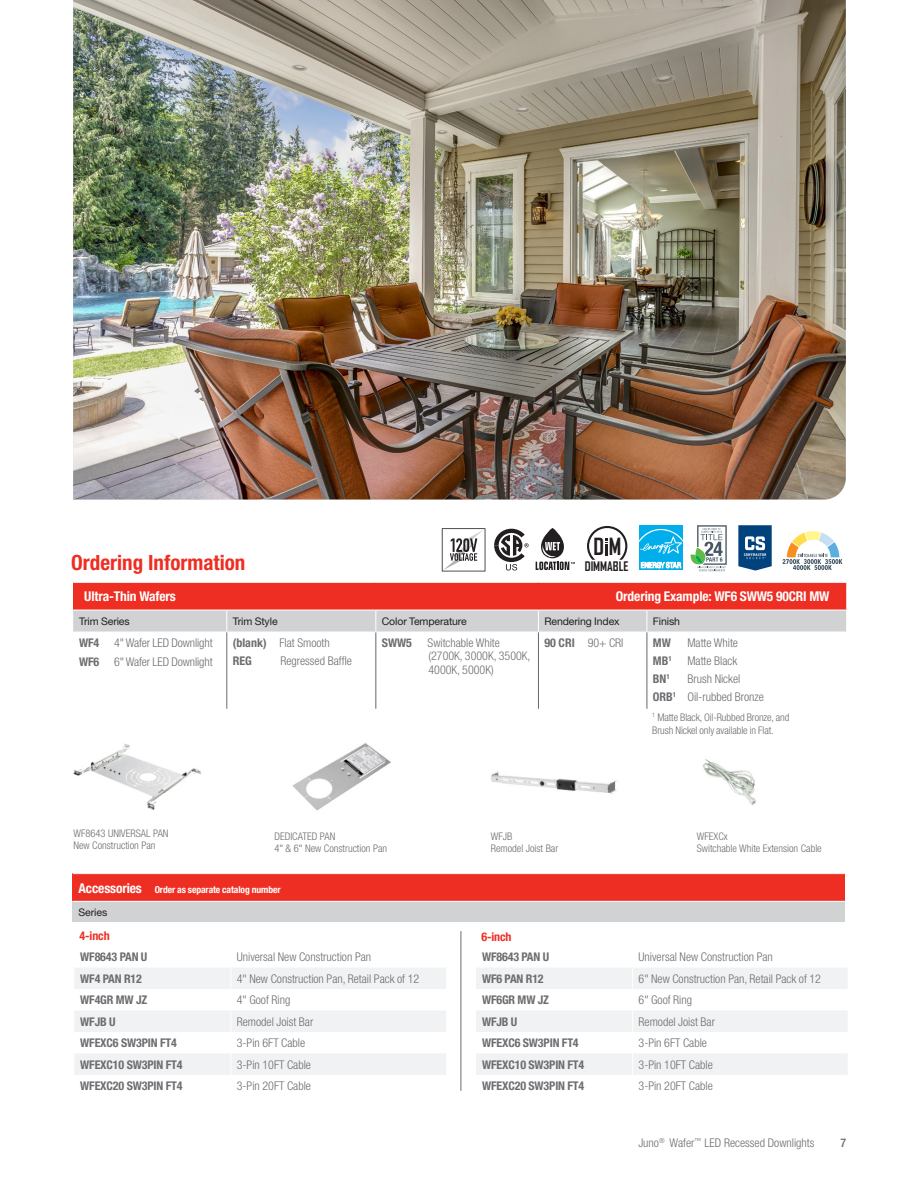
<style>
.page{position:relative;width:918px;height:1188px;background:#fff}
.page>*{position:absolute;margin:0;border:0;box-sizing:border-box;transform-origin:0 0}
.t1{font:700 22.65px "Agency FB";color:#231f20}
.t2{font:700 condensed 21px "Helvetica Neue LT Std";color:#ee2e22}
.Subheads_w_rule{font:700 condensed 13.5px "Helvetica Neue LT Std";letter-spacing:-.01em;color:#fff}
.t3{font:700 12.6px "Agency FB";color:#231f20}
.Subheads_w_rule-2{font:300 condensed 12px/13.5px "Helvetica Neue LT Std";color:#6c6d70}
.Subheads_w_rule-3{font:700 condensed 12px "Helvetica Neue LT Std";letter-spacing:-.01em;color:#6c6d70}
.Subheads_w_rule-4{font:700 condensed 12px "Helvetica Neue LT Std";letter-spacing:-.01em;color:#ee2e22}
.t4{font:500 condensed 12px "Helvetica Neue LT Std";color:#6c6d70}
.Subheads_w_rule-5{font:300 condensed 10.5px/12px "Helvetica Neue LT Std";color:#6c6d70}
.Subheads_w_rule-6{font:10.5px "Helvetica Neue LT Std";letter-spacing:-.01em;color:#231f20}
.Subheads_w_rule-7{font:700 condensed 9.6px "Helvetica Neue LT Std";letter-spacing:-.01em;color:#fff}
.s1{font-weight:700}
</style>
<div class="page">
<svg style="left:73px;top:583px;width:774px;height:49px;background:#e27a75"></svg>
<hr style="left:227px;top:632px;width:1px;height:77px;background:#6c6d70">
<hr style="left:376px;top:632px;width:1px;height:77px;background:#5f696f">
<hr style="left:538px;top:632px;width:1px;height:77px;background:#5f696f">
<hr style="left:647px;top:632px;width:1px;height:77px;background:#5f696f">
<svg style="left:74px;top:968px;width:372px;height:107px"></svg>
<svg style="left:476px;top:968px;width:372px;height:107px"></svg>
<div style="left:73px;top:874px;width:772px;height:27px;background:#ee2e22"></div>
<div style="left:73px;top:901px;width:772px;height:22px;background:#d1d2d4"></div>
<hr style="left:73px;top:901px;width:772px;height:1px;background:#fff">
<hr style="left:73px;top:922px;width:772px;height:1px;background:#fff">
<hr style="left:461px;top:931px;width:1px;height:160px;background:#6c6d70">
<img style="left:73px;top:743px;width:128px;height:67px">
<img style="left:292px;top:743px;width:99px;height:68px">
<img style="left:491px;top:771px;width:126px;height:23px">
<img style="left:702px;top:759px;width:54px;height:46px">
<svg style="left:783px;top:531px;width:59px;height:39px"></svg>
<img style="left:73px;top:0;width:773px;height:500px">
<div style="left:638px;top:524px;width:46px;height:47px;background:#00aeeb"></div>
<svg style="left:640px;top:561px;width:42px;height:8px"></svg>
<svg style="left:641px;top:562px;width:40px;height:6px"></svg>
<svg style="left:639px;top:529px;width:44px;height:25px"></svg>
<svg style="left:738px;top:525px;width:34px;height:46px;background:#386a98"></svg>
<svg style="left:690px;top:525px;width:37px;height:46px"></svg>
<svg style="left:587px;top:526px;width:40px;height:34px"></svg>
<svg style="left:536px;top:528px;width:39px;height:42px"></svg>
<svg style="left:494px;top:529px;width:35px;height:41px"></svg>
<svg style="left:442px;top:528px;width:43px;height:43px"></svg>
<p class="t2" style="left:71px;top:550px;width:176px">Ordering Information</p>
<p class="Subheads_w_rule" style="left:84px;top:588px;width:93px">Ultra-Thin Wafers</p>
<h1 class="t1" style="left:593px;top:533px;width:29px">D M</h1>
<p class="t3" style="left:585px;top:558px;width:45px">DIMMABLE</p>
<p class="Subheads_w_rule" style="left:616px;top:588px;width:215px">Ordering Example: WF6 SWW5 90CRI MW</p>
<p class="Subheads_w_rule-6" style="left:79px;top:615px;width:52px">Trim Series</p>
<p class="Subheads_w_rule-6" style="left:233px;top:615px;width:46px">Trim Style</p>
<p class="Subheads_w_rule-6" style="left:382px;top:615px;width:86px">Color Temperature</p>
<p class="Subheads_w_rule-6" style="left:544px;top:615px;width:77px">Rendering Index</p>
<p class="Subheads_w_rule-6" style="left:653px;top:615px;width:29px">Finish</p>
<p class="Subheads_w_rule-2" style="left:79px;top:636px;width:135px"><span class="s1">WF4</span> 4" Wafer LED Downlight</p>
<p class="Subheads_w_rule-2" style="left:79px;top:655px;width:135px"><span class="s1">WF6</span> 6" Wafer LED Downlight</p>
<p class="Subheads_w_rule-3" style="left:382px;top:635px;width:32px">SWW5</p>
<p class="Subheads_w_rule-2" style="left:428px;top:636px;width:104px">Switchable White (2700K, 3000K, 3500K,<br>4000K, 5000K)</p>
<p class="Subheads_w_rule-2" style="left:544px;top:636px;width:81px"><span class="s1">90 CRI</span> 90+ CRI</p>
<p class="Subheads_w_rule-3" style="left:653px;top:635px;width:19px">MW</p>
<p class="Subheads_w_rule-2" style="left:687px;top:636px;width:52px">Matte White</p>
<p class="Subheads_w_rule-2" style="left:233px;top:636px;width:99px"><span class="s1">(blank)</span> Flat Smooth</p>
<p class="Subheads_w_rule-3" style="left:233px;top:653px;width:21px">REG</p>
<p class="Subheads_w_rule-2" style="left:280px;top:654px;width:73px">Regressed Baffle</p>
<p class="Subheads_w_rule-3" style="left:653px;top:653px;width:20px">MB<sup>1</sup></p>
<p class="Subheads_w_rule-2" style="left:687px;top:654px;width:51px">Matte Black</p>
<p class="Subheads_w_rule-3" style="left:653px;top:671px;width:18px">BN<sup>1</sup></p>
<p class="Subheads_w_rule-2" style="left:687px;top:672px;width:54px">Brush Nickel</p>
<p class="Subheads_w_rule-2" style="left:653px;top:690px;width:113px"><span class="s1">ORB</span><sup>1</sup> Oil-rubbed Bronze</p>
<p class="Subheads_w_rule-5" style="left:73px;top:827px;width:97px">WF8643 UNIVERSAL PAN<br>New Construction Pan</p>
<p class="Subheads_w_rule-5" style="left:274px;top:830px;width:114px">DEDICATED PAN<br>4" &amp; 6" New Construction Pan</p>
<p class="Subheads_w_rule-5" style="left:491px;top:830px;width:23px">WFJB</p>
<p class="Subheads_w_rule-5" style="left:491px;top:842px;width:69px">Remodel Joist Bar</p>
<p class="Subheads_w_rule" style="left:79px;top:880px;width:65px">Accessories</p>
<p class="Subheads_w_rule-6" style="left:79px;top:906px;width:30px">Series</p>
<p class="Subheads_w_rule-7" style="left:155px;top:883px;width:127px">Order as separate catalog number</p>
<p class="Subheads_w_rule-4" style="left:80px;top:928px;width:32px">4-inch</p>
<p class="Subheads_w_rule-4" style="left:481px;top:929px;width:32px">6-inch</p>
<p class="Subheads_w_rule-5" style="left:652px;top:710px;width:139px;line-height:13.5px"><sup>1</sup> Matte Black, Oil-Rubbed Bronze, and<br>Brush Nickel only available in Flat.</p>
<p class="Subheads_w_rule-5" style="left:697px;top:830px;width:126px">WFEXCx<br>Switchable White Extension Cable</p>
<p class="Subheads_w_rule-3" style="left:80px;top:950px;width:69px">WF8643 PAN U</p>
<p class="Subheads_w_rule-2" style="left:237px;top:950px;width:136px">Universal New Construction Pan</p>
<p class="Subheads_w_rule-3" style="left:80px;top:971px;width:63px">WF4 PAN R12</p>
<p class="Subheads_w_rule-2" style="left:237px;top:972px;width:184px">4" New Construction Pan, Retail Pack of 12</p>
<p class="Subheads_w_rule-3" style="left:80px;top:993px;width:69px">WF4GR MW JZ</p>
<p class="Subheads_w_rule-2" style="left:237px;top:993px;width:55px">4" Goof Ring</p>
<p class="Subheads_w_rule-3" style="left:80px;top:1014px;width:37px">WFJB U</p>
<p class="Subheads_w_rule-2" style="left:237px;top:1015px;width:78px">Remodel Joist Bar</p>
<p class="Subheads_w_rule-3" style="left:80px;top:1036px;width:98px">WFEXC6 SW3PIN FT4</p>
<p class="Subheads_w_rule-2" style="left:237px;top:1036px;width:70px">3-Pin 6FT Cable</p>
<p class="Subheads_w_rule-3" style="left:80px;top:1057px;width:104px">WFEXC10 SW3PIN FT4</p>
<p class="Subheads_w_rule-2" style="left:237px;top:1058px;width:76px">3-Pin 10FT Cable</p>
<p class="Subheads_w_rule-3" style="left:80px;top:1079px;width:104px">WFEXC20 SW3PIN FT4</p>
<p class="Subheads_w_rule-2" style="left:237px;top:1079px;width:76px">3-Pin 20FT Cable</p>
<p class="Subheads_w_rule-3" style="left:482px;top:950px;width:69px">WF8643 PAN U</p>
<p class="Subheads_w_rule-2" style="left:639px;top:950px;width:136px">Universal New Construction Pan</p>
<p class="Subheads_w_rule-3" style="left:482px;top:971px;width:63px">WF6 PAN R12</p>
<p class="Subheads_w_rule-2" style="left:639px;top:972px;width:184px">6" New Construction Pan, Retail Pack of 12</p>
<p class="Subheads_w_rule-3" style="left:482px;top:993px;width:69px">WF6GR MW JZ</p>
<p class="Subheads_w_rule-2" style="left:639px;top:993px;width:55px">6" Goof Ring</p>
<p class="Subheads_w_rule-3" style="left:482px;top:1014px;width:37px">WFJB U</p>
<p class="Subheads_w_rule-2" style="left:639px;top:1015px;width:78px">Remodel Joist Bar</p>
<p class="Subheads_w_rule-3" style="left:482px;top:1036px;width:98px">WFEXC6 SW3PIN FT4</p>
<p class="Subheads_w_rule-2" style="left:639px;top:1036px;width:70px">3-Pin 6FT Cable</p>
<p class="Subheads_w_rule-3" style="left:482px;top:1057px;width:104px">WFEXC10 SW3PIN FT4</p>
<p class="Subheads_w_rule-2" style="left:639px;top:1058px;width:76px">3-Pin 10FT Cable</p>
<p class="Subheads_w_rule-3" style="left:482px;top:1079px;width:104px">WFEXC20 SW3PIN FT4</p>
<p class="Subheads_w_rule-2" style="left:639px;top:1079px;width:76px">3-Pin 20FT Cable</p>
<p class="Subheads_w_rule-2" style="left:638px;top:1136px;width:178px">Juno<sup>®</sup> Wafer<sup>™</sup> LED Recessed Downlights</p>
<p class="t4" style="left:840px;top:1135px;width:7px">7</p>
</div>
